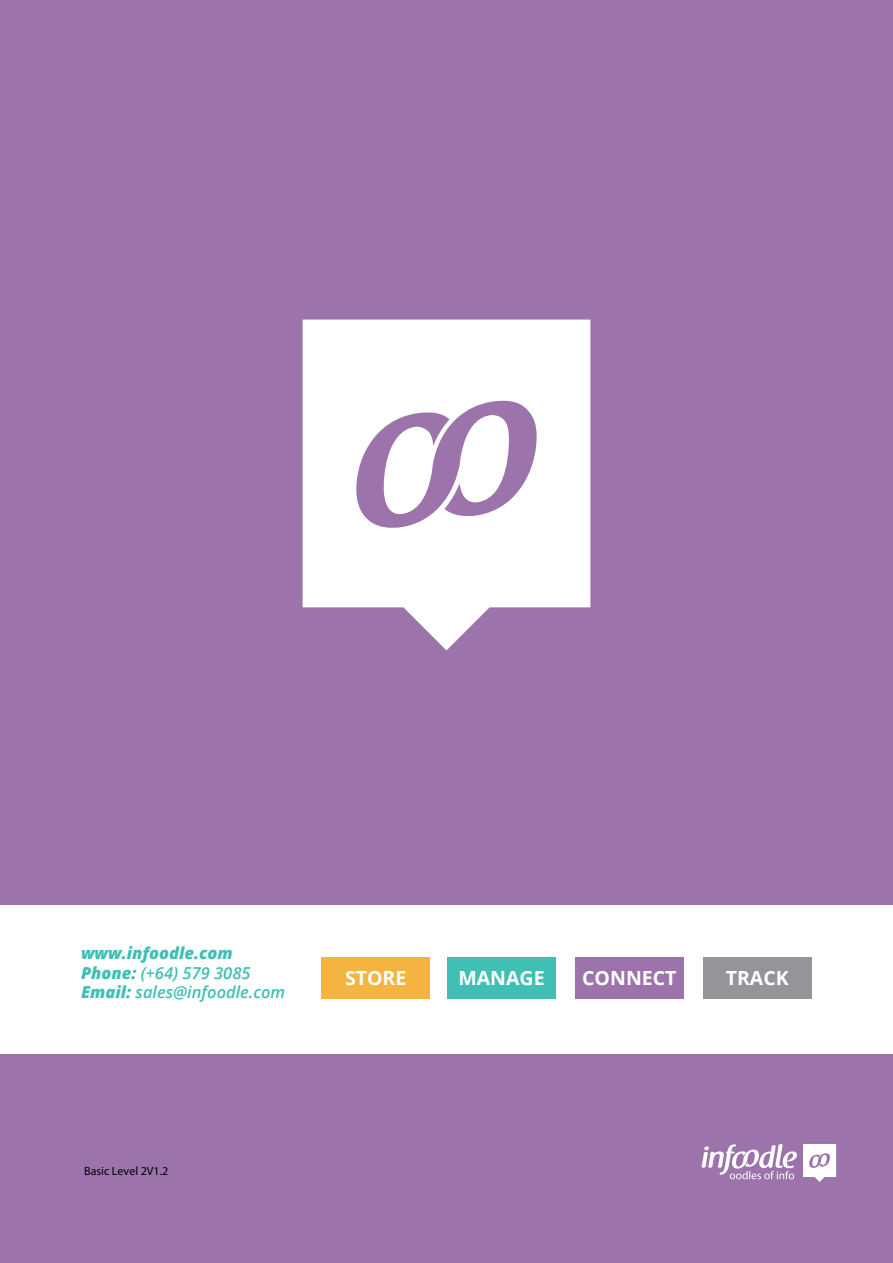
<style>
.page{position:relative;width:893px;height:1263px;background:#fff}
.page>*{position:absolute;margin:0;border:0;box-sizing:border-box;transform-origin:0 0}
.t1{font:700 19.5px "Open Sans";color:#fff}
.t2{font:italic 600 16.5px/19.8px "Open Sans";color:#40bfb5}
.t3{font:12px "Myriad Pro";color:#000}
.s1{font-weight:800}
</style>
<div class="page">
<div style="left:0;top:1123px;width:893px;height:140px;background:#9c73ab"></div>
<svg style="left:701px;top:1144px;width:96px;height:35px"></svg>
<svg style="left:803px;top:1144px;width:33px;height:38px"></svg>
<div style="left:0;top:0;width:893px;height:1136px;background:#9c73ab"></div>
<div style="left:1px;top:906px;width:892px;height:148px;background:#fff"></div>
<div style="left:703px;top:957px;width:109px;height:41px;background:#949499"></div>
<div style="left:575px;top:957px;width:109px;height:41px;background:#9c73ab"></div>
<div style="left:447px;top:957px;width:109px;height:41px;background:#40bfb5"></div>
<div style="left:321px;top:957px;width:109px;height:41px;background:#f5b340"></div>
<svg style="left:303px;top:320px;width:287px;height:330px;fill:#fff"></svg>
<p class="t2" style="left:81px;top:942px;width:206px"><span class="s1">www.infoodle.com<br>Phone:</span> (+64) 579 3085<br><span class="s1">Email:</span> sales@infoodle.com</p>
<p class="t1" style="left:345px;top:964px;width:63px">STORE</p>
<p class="t1" style="left:458px;top:964px;width:88px">MANAGE</p>
<p class="t1" style="left:582px;top:964px;width:96px">CONNECT</p>
<p class="t1" style="left:726px;top:964px;width:64px">TRACK</p>
<p class="t3" style="left:84px;top:1163px;width:86px">Basic Level 2V1.2</p>
</div>
